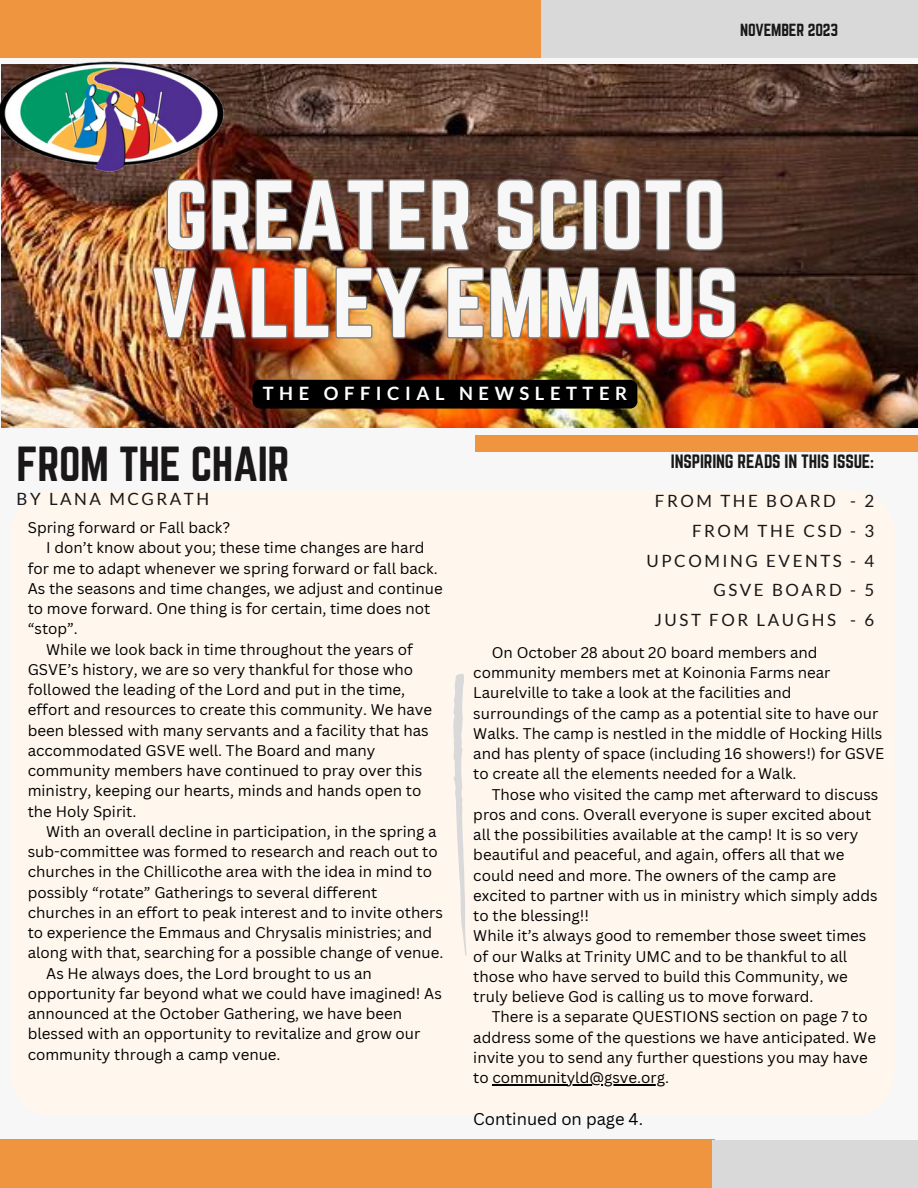
<style>
.page{position:relative;width:918px;height:1188px;background:#fff6ed}
.page>*{position:absolute;margin:0;border:0;box-sizing:border-box;transform-origin:0 0}
.t1{font:86.1px/87.9px "Norwester";color:#f7f7f7}
.t2{font:43.05px "Norwester";letter-spacing:-.01em;color:#191717}
.t3{font:700 18.45px "Lato";letter-spacing:.3em;color:#fff}
.t4{font:16.95px "Lato";letter-spacing:.15em;color:#191717}
.t5{font:16.95px "Norwester";letter-spacing:-.01em;color:#191717}
.t6{font:16.65px "Canva Sans";color:#000}
.t7{font:15.3px "Norwester";letter-spacing:-.01em;color:#191717}
.t8{font:15.15px/20.2px "Canva Sans";color:#000}
</style>
<div class="page">
<div style="left:0;top:0;width:637px;height:58px;background:#ef943f"></div>
<div style="left:542px;top:0;width:376px;height:58px;background:#d9d9d9"></div>
<div style="left:0;top:1140px;width:715px;height:48px;background:#ef943f"></div>
<div style="left:712px;top:1140px;width:206px;height:48px;background:#d9d9d9"></div>
<div style="left:475px;top:436px;width:443px;height:16px;background:#ef943f"></div>
<svg style="left:453px;top:674px;width:14px;height:282px"></svg>
<img style="left:1px;top:65px;width:917px;height:362px">
<img style="left:0;top:61px;width:226px;height:144px">
<img style="left:165px;top:178px;width:559px;height:74px">
<img style="left:153px;top:265px;width:584px;height:75px">
<div style="left:253px;top:380px;width:384px;height:29px;background:#000"></div>
<hr style="left:493px;top:1084px;width:172px;height:1px;background:#000">
<p class="t7" style="left:740px;top:21px;width:100px">NOVEMBER 2023</p>
<p class="t1" style="left:151px;top:171px;width:589px">GREATER SCIOTO<br>VALLEY EMMAUS</p>
<p class="t3" style="left:263px;top:382px;width:366px">THE OFFICIAL NEWSLETTER</p>
<p class="t2" style="left:17px;top:438px;width:274px">FROM THE CHAIR</p>
<p class="t4" style="left:17px;top:488px;width:194px">BY LANA MCGRATH</p>
<p class="t8" style="left:28px;top:517px;width:204px">Spring forward or Fall back?</p>
<p class="t8" style="left:28px;top:537px;width:417px;text-indent:18px">I don’t know about you; these time changes are hard for me to adapt whenever we spring forward or fall back.<br>As the seasons and time changes, we adjust and continue to move forward. One thing is for certain, time does not “stop”.</p>
<p class="t8" style="left:28px;top:639px;width:406px;text-indent:18px">While we look back in time throughout the years of GSVE’s history, we are so very thankful for those who followed the leading of the Lord and put in the time, effort and resources to create this community. We have been blessed with many servants and a facility that has accommodated GSVE well. The Board and many community members have continued to pray over this ministry, keeping our hearts, minds and hands open to the Holy Spirit.</p>
<p class="t8" style="left:28px;top:821px;width:417px;text-indent:18px">With an overall decline in participation, in the spring a sub-committee was formed to research and reach out to churches in the Chillicothe area with the idea in mind to possibly “rotate” Gatherings to several different churches in an effort to peak interest and to invite others to experience the Emmaus and Chrysalis ministries; and along with that, searching for a possible change of venue.</p>
<p class="t8" style="left:28px;top:963px;width:416px;text-indent:18px">As He always does, the Lord brought to us an opportunity far beyond what we could have imagined! As announced at the October Gathering, we have been blessed with an opportunity to revitalize and grow our community through a camp venue.</p>
<p class="t5" style="left:671px;top:451px;width:205px">INSPIRING READS IN THIS ISSUE:</p>
<p class="t4" style="left:655px;top:491px;width:221px">FROM THE BOARD - 2</p>
<p class="t4" style="left:692px;top:520px;width:184px">FROM THE CSD - 3</p>
<p class="t4" style="left:647px;top:550px;width:229px">UPCOMING EVENTS - 4</p>
<p class="t4" style="left:714px;top:580px;width:162px">GSVE BOARD - 5</p>
<p class="t4" style="left:655px;top:609px;width:221px">JUST FOR LAUGHS - 6</p>
<p class="t8" style="left:473px;top:642px;width:413px;text-indent:18px">On October 28 about 20 board members and community members met at Koinonia Farms near Laurelville to take a look at the facilities and surroundings of the camp as a potential site to have our Walks. The camp is nestled in the middle of Hocking Hills and has plenty of space (including 16 showers!) for GSVE to create all the elements needed for a Walk.</p>
<p class="t8" style="left:473px;top:784px;width:407px;text-indent:18px">Those who visited the camp met afterward to discuss pros and cons. Overall everyone is super excited about all the possibilities available at the camp! It is so very beautiful and peaceful, and again, offers all that we could need and more. The owners of the camp are excited to partner with us in ministry which simply adds to the blessing!!</p>
<p class="t8" style="left:473px;top:925px;width:395px">While it’s always good to remember those sweet times of our Walks at Trinity UMC and to be thankful to all those who have served to build this Community, we truly believe God is calling us to move forward.</p>
<p class="t8" style="left:473px;top:1006px;width:404px;text-indent:18px">There is a separate QUESTIONS section on page 7 to address some of the questions we have anticipated. We invite you to send any further questions you may have to communityld@gsve.org.</p>
<p class="t6" style="left:473px;top:1107px;width:171px">Continued on page 4.</p>
</div>
